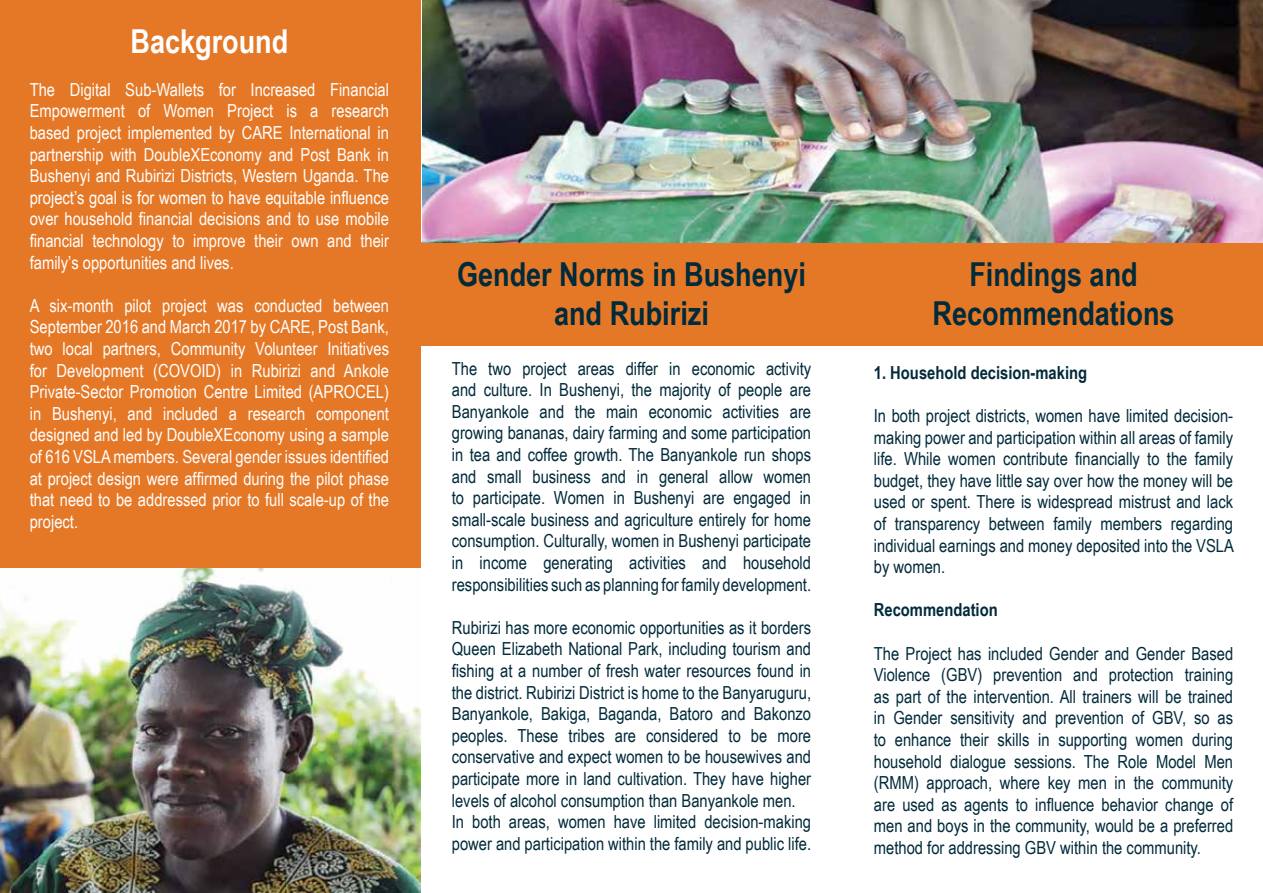
<style>
.page{position:relative;width:1263px;height:893px;background:#fff}
.page>*{position:absolute;margin:0;border:0;box-sizing:border-box;transform-origin:0 0}
.t1{font:700 33px/39.6px "Arial Narrow";color:#012a3a;text-align:center}
.t2{font:700 33px "Arial Narrow";color:#fff}
.t3{font:18px/21.6px "Arial Narrow";color:#012a3a;text-align:justify}
.t4{font:18px/21.6px "Arial Narrow";color:#fff;text-align:justify}
.t5{font:700 18px "Arial Narrow";color:#012a3a}
</style>
<div class="page">
<div style="left:0;top:0;width:421px;height:568px;background:#e57827"></div>
<div style="left:421px;top:242px;width:842px;height:103px;background:#e57827"></div>
<img style="left:0;top:568px;width:421px;height:325px">
<img style="left:422px;top:0;width:841px;height:242px">
<h1 class="t2" style="left:130px;top:16px;width:159px">Background</h1>
<p class="t4" style="left:30px;top:78px;width:361px">The Digital Sub-Wallets for Increased Financial Empowerment of Women Project is a research based project implemented by CARE International in partnership with DoubleXEconomy and Post Bank in Bushenyi and Rubirizi Districts, Western Uganda. The project’s goal is for women to have equitable influence over household financial decisions and to use mobile financial technology to improve their own and their family’s opportunities and lives.</p>
<p class="t4" style="left:30px;top:294px;width:361px">A six-month pilot project was conducted between September 2016 and March 2017 by CARE, Post Bank, two local partners, Community Volunteer Initiatives for Development (COVOID) in Rubirizi and Ankole Private-Sector Promotion Centre Limited (APROCEL) in Bushenyi, and included a research component designed and led by DoubleXEconomy using a sample of 616 VSLA members. Several gender issues identified at project design were affirmed during the pilot phase that need to be addressed prior to full scale-up of the project.</p>
<h1 class="t1" style="left:457px;top:253px;width:350px">Gender Norms in Bushenyi and Rubirizi</h1>
<h1 class="t1" style="left:932px;top:253px;width:244px">Findings and<br>Recommendations</h1>
<p class="t3" style="left:452px;top:357px;width:361px">The two project areas differ in economic activity and culture. In Bushenyi, the majority of people are Banyankole and the main economic activities are growing bananas, dairy farming and some participation in tea and coffee growth. The Banyankole run shops and small business and in general allow women to participate. Women in Bushenyi are engaged in small-scale business and agriculture entirely for home consumption. Culturally, women in Bushenyi participate in income generating activities and household responsibilities such as planning for family development.</p>
<p class="t3" style="left:452px;top:616px;width:361px;text-align:left">Rubirizi has more economic opportunities as it borders Queen Elizabeth National Park, including tourism and fishing at a number of fresh water resources found in the district. Rubirizi District is home to the Banyaruguru, Banyankole, Bakiga, Baganda, Batoro and Bakonzo peoples. These tribes are considered to be more conservative and expect women to be housewives and participate more in land cultivation. They have higher levels of alcohol consumption than Banyankole men.<br>In both areas, women have limited decision-making power and participation within the family and public life.</p>
<p class="t5" style="left:874px;top:359px;width:215px">1. Household decision-making</p>
<p class="t3" style="left:874px;top:404px;width:362px">In both project districts, women have limited decision&shy;making power and participation within all areas of family life. While women contribute financially to the family budget, they have little say over how the money will be used or spent. There is widespread mistrust and lack of transparency between family members regarding individual earnings and money deposited into the VSLA by women.</p>
<p class="t5" style="left:874px;top:596px;width:125px">Recommendation</p>
<p class="t3" style="left:874px;top:642px;width:361px">The Project has included Gender and Gender Based Violence (GBV) prevention and protection training as part of the intervention. All trainers will be trained in Gender sensitivity and prevention of GBV, so as to enhance their skills in supporting women during household dialogue sessions. The Role Model Men (RMM) approach, where key men in the community are used as agents to influence behavior change of men and boys in the community, would be a preferred method for addressing GBV within the community.</p>
</div>
